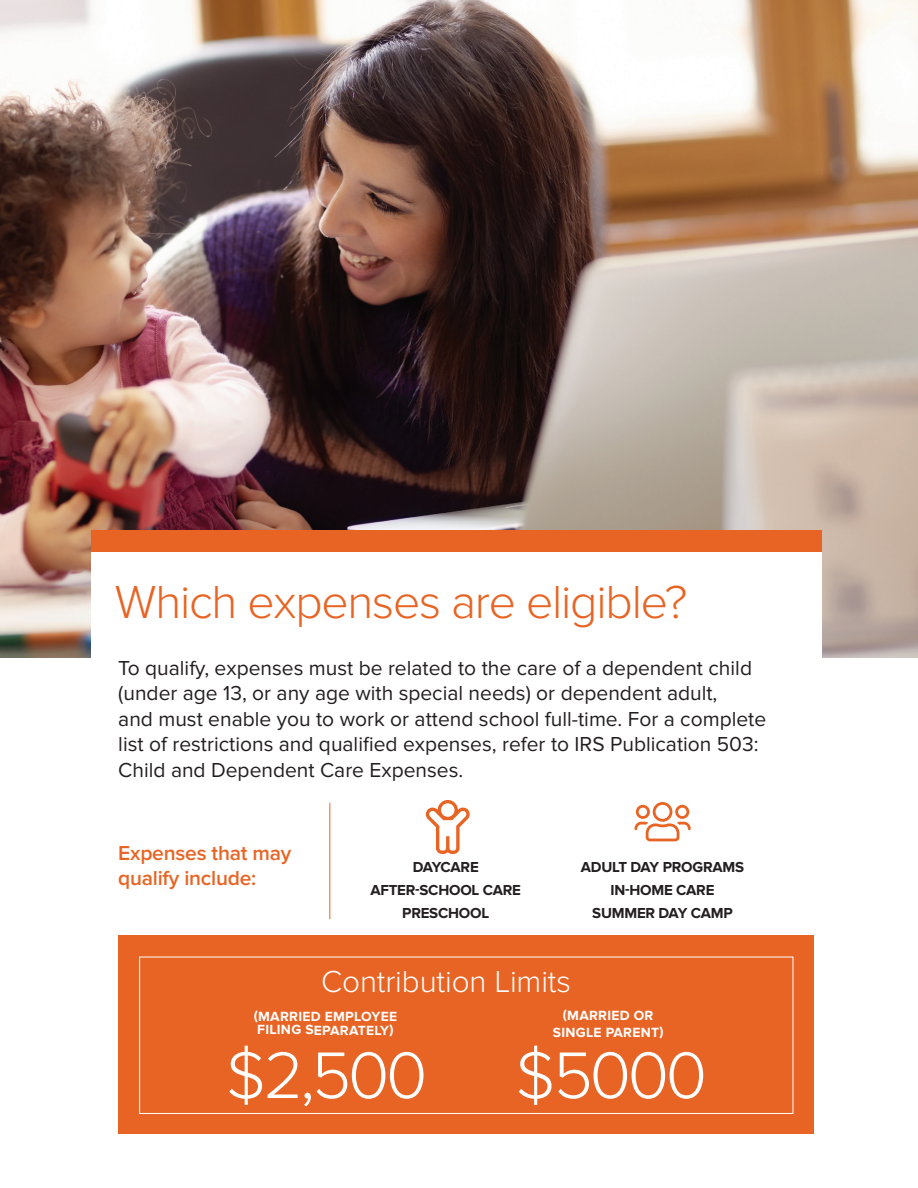
<style>
.page{position:relative;width:918px;height:1188px;background:#fff}
.page>*{position:absolute;margin:0;border:0;box-sizing:border-box;transform-origin:0 0}
.t1{font:300 68.25px "Proxima Nova";letter-spacing:-.05em;color:#fff}
.t2{font:300 48px "Proxima Nova";letter-spacing:-.025em;color:#e86424}
.t3{font:300 31.5px "Proxima Nova";letter-spacing:-.005em;color:#fff}
.t4{font:21px/25.5px "Proxima Nova";color:#231f20}
.t5{font:600 21px/25.2px "Proxima Nova";letter-spacing:-.01em;color:#e86424}
.t6{font:700 15px "Proxima Nova";letter-spacing:-.015em;color:#231f20}
.t7{font:700 15px "Proxima Nova";letter-spacing:-.035em;color:#231f20}
.t8{font:700 13.8px/17.2px "Proxima Nova";letter-spacing:.015em;color:#fff;text-align:center}
</style>
<div class="page">
<img style="left:0;top:0;width:918px;height:658px">
<div style="left:92px;top:551px;width:730px;height:119px;background:#fff"></div>
<div style="left:92px;top:530px;width:730px;height:21px;background:#e86424"></div>
<div style="left:118px;top:936px;width:696px;height:198px;background:#e86424"></div>
<div style="left:139px;top:957px;width:654px;height:157px;border:1px solid #fff"></div>
<svg style="left:634px;top:802px;width:57px;height:39px"></svg>
<svg style="left:425px;top:800px;width:45px;height:54px"></svg>
<hr style="left:329px;top:803px;width:1px;height:116px;background:#e86424">
<p class="t2" style="left:115px;top:574px;width:574px">Which expenses are eligible?</p>
<p class="t4" style="left:118px;top:656px;width:649px">To qualify, expenses must be related to the care of a dependent child (under age 13, or any age with special needs) or dependent adult,<br>and must enable you to work or attend school full-time. For a complete list of restrictions and qualified expenses, refer to IRS Publication 503:<br>Child and Dependent Care Expenses.</p>
<p class="t5" style="left:118px;top:841px;width:175px">Expenses that may qualify include:</p>
<p class="t7" style="left:413px;top:859px;width:68px">DAYCARE</p>
<p class="t6" style="left:370px;top:881px;width:152px">AFTER-SCHOOL CARE</p>
<p class="t6" style="left:402px;top:904px;width:89px">PRESCHOOL</p>
<p class="t6" style="left:581px;top:859px;width:165px">ADULT DAY PROGRAMS</p>
<p class="t6" style="left:611px;top:881px;width:105px">IN-HOME CARE</p>
<p class="t6" style="left:592px;top:904px;width:142px">SUMMER DAY CAMP</p>
<p class="t3" style="left:321px;top:963px;width:251px">Contribution Limits</p>
<p class="t8" style="left:254px;top:1010px;width:145px;line-height:13.8px;text-align:left">(MARRIED EMPLOYEE<br>FILING SEPARATELY)</p>
<p class="t1" style="left:226px;top:1036px;width:203px">$2,500</p>
<p class="t8" style="left:553px;top:1007px;width:112px">(MARRIED OR<br>SINGLE PARENT)</p>
<p class="t1" style="left:515px;top:1036px;width:193px">$5000</p>
</div>
